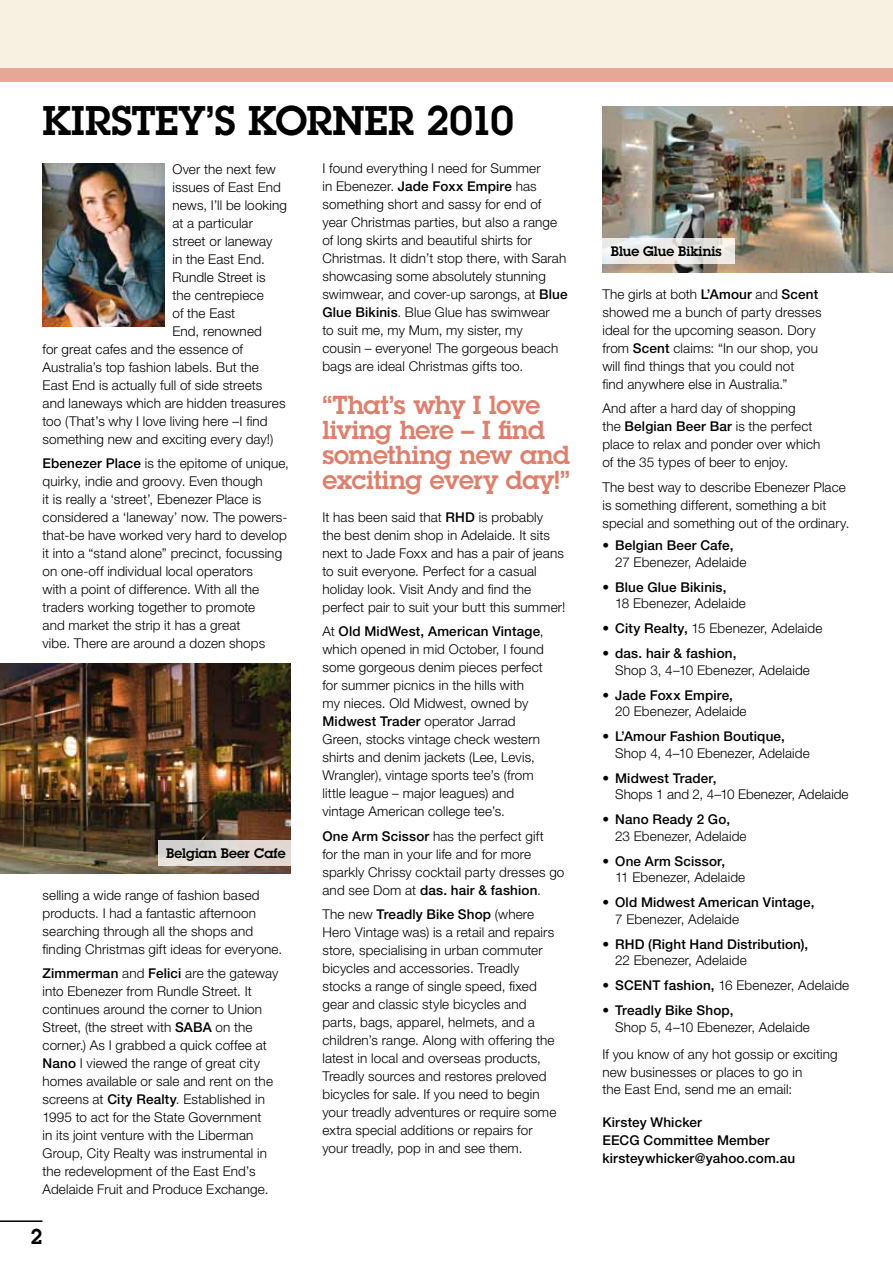
<style>
.page{position:relative;width:893px;height:1263px;background:#fff}
.page>*{position:absolute;margin:0;border:0;box-sizing:border-box;transform-origin:0 0}
.t1{font:600 40.5px "Lubalin Graph Std";letter-spacing:-.005em;color:#000}
.t2{font:600 25.5px/24.8px "Lubalin Graph Std";letter-spacing:-.015em;color:#dd806d}
.t3{font:600 21px "Lubalin Graph Std";color:#000}
.t4{font:300 13.5px/18px "Helvetica Neue LT Std";letter-spacing:.01em;color:#000}
.t5{font:500 13.5px/18px "Helvetica Neue LT Std";letter-spacing:.01em;color:#000}
.t6{font:600 13.5px "Lubalin Graph Std";letter-spacing:.005em;color:#000}
.s1{font-weight:500}
</style>
<div class="page">
<div style="left:0;top:0;width:893px;height:77px;background:#f8f0e1"></div>
<div style="left:0;top:68px;width:893px;height:14px;background:#e7a696"></div>
<img style="left:0;top:663px;width:291px;height:211px">
<img style="left:602px;top:106px;width:291px;height:166px">
<img style="left:43px;top:164px;width:121px;height:162px">
<svg style="left:158px;top:840px;width:133px;height:25px;background:#ded8d4"></svg>
<svg style="left:602px;top:239px;width:133px;height:25px;background:#eae9e7"></svg>
<hr style="left:0;top:1220px;width:43px;height:2px;background:#000">
<h1 class="t1" style="left:43px;top:94px;width:473px">Kirstey’s Korner 2010</h1>
<p class="t4" style="left:173px;top:160px;width:105px">Over the next few</p>
<p class="t4" style="left:173px;top:178px;width:110px">issues of East End</p>
<p class="t4" style="left:173px;top:196px;width:116px">news, I’ll be looking</p>
<p class="t4" style="left:173px;top:214px;width:82px">at a particular</p>
<p class="t4" style="left:173px;top:232px;width:101px">street or laneway</p>
<p class="t4" style="left:173px;top:250px;width:94px">in the East End.</p>
<p class="t4" style="left:173px;top:268px;width:95px">Rundle Street is</p>
<p class="t4" style="left:173px;top:286px;width:93px">the centrepiece</p>
<p class="t4" style="left:173px;top:303px;width:64px">of the East</p>
<p class="t4" style="left:173px;top:321px;width:91px">End, renowned</p>
<p class="t4" style="left:43px;top:339px;width:202px">for great cafes and the essence of</p>
<p class="t4" style="left:43px;top:357px;width:218px">Australia’s top fashion labels. But the</p>
<p class="t4" style="left:43px;top:375px;width:221px">East End is actually full of side streets</p>
<p class="t4" style="left:43px;top:393px;width:245px">and laneways which are hidden treasures</p>
<p class="t4" style="left:43px;top:411px;width:227px">too (That’s why I love living here –I find</p>
<p class="t4" style="left:43px;top:429px;width:232px">something new and exciting every day!)</p>
<p class="t4" style="left:43px;top:454px;width:248px"><span class="s1">Ebenezer Place</span> is the epitome of unique, quirky, indie and groovy. Even though<br>it is really a ‘street’, Ebenezer Place is considered a ‘laneway’ now. The powers&shy;that-be have worked very hard to develop it into a “stand alone” precinct, focussing on one-off individual local operators<br>with a point of difference. With all the traders working together to promote<br>and market the strip it has a great<br>vibe. There are around a dozen shops</p>
<p class="t4" style="left:322px;top:159px;width:247px">I found everything I need for Summer<br>in Ebenezer. <span class="s1">Jade Foxx Empire</span> has something short and sassy for end of year Christmas parties, but also a range of long skirts and beautiful shirts for Christmas. It didn’t stop there, with Sarah showcasing some absolutely stunning swimwear, and cover-up sarongs, at <span class="s1">Blue Glue Bikinis</span>. Blue Glue has swimwear<br>to suit me, my Mum, my sister, my<br>cousin – everyone! The gorgeous beach bags are ideal Christmas gifts too.</p>
<h2 class="t2" style="left:322px;top:392px;width:249px">“That’s why I love living here – I find something new and exciting every day!”</h2>
<p class="t4" style="left:322px;top:508px;width:244px">It has been said that <span class="s1">RHD</span> is probably<br>the best denim shop in Adelaide. It sits next to Jade Foxx and has a pair of jeans to suit everyone. Perfect for a casual holiday look. Visit Andy and find the perfect pair to suit your butt this summer!</p>
<p class="t4" style="left:322px;top:622px;width:223px">At <span class="s1">Old MidWest, American Vintage</span>, which opened in mid October, I found some gorgeous denim pieces perfect for summer picnics in the hills with my nieces. Old Midwest, owned by <span class="s1">Midwest Trader</span> operator Jarrad Green, stocks vintage check western shirts and denim jackets (Lee, Levis, Wrangler), vintage sports tee’s (from little league – major leagues) and vintage American college tee’s.</p>
<p class="t4" style="left:322px;top:826px;width:244px"><span class="s1">One Arm Scissor</span> has the perfect gift<br>for the man in your life and for more sparkly Chrissy cocktail party dresses go and see Dom at <span class="s1">das. hair &amp; fashion</span>.</p>
<p class="t4" style="left:322px;top:905px;width:235px">The new <span class="s1">Treadly Bike Shop</span> (where Hero Vintage was) is a retail and repairs store, specialising in urban commuter bicycles and accessories. Treadly stocks a range of single speed, fixed gear and classic style bicycles and parts, bags, apparel, helmets, and a children’s range. Along with offering the latest in local and overseas products, Treadly sources and restores preloved bicycles for sale. If you need to begin your treadly adventures or require some extra special additions or repairs for your treadly, pop in and see them.</p>
<p class="t6" style="left:166px;top:844px;width:121px">Belgian Beer Cafe</p>
<p class="t4" style="left:43px;top:886px;width:241px">selling a wide range of fashion based products. I had a fantastic afternoon searching through all the shops and finding Christmas gift ideas for everyone.</p>
<p class="t4" style="left:43px;top:964px;width:237px"><span class="s1">Zimmerman</span> and <span class="s1">Felici</span> are the gateway into Ebenezer from Rundle Street. It continues around the corner to Union Street, (the street with <span class="s1">SABA</span> on the corner.) As I grabbed a quick coffee at <span class="s1">Nano</span> I viewed the range of great city homes available or sale and rent on the screens at <span class="s1">City Realty</span>. Established in 1995 to act for the State Government<br>in its joint venture with the Liberman Group, City Realty was instrumental in the redevelopment of the East End’s Adelaide Fruit and Produce Exchange.</p>
<h3 class="t3" style="left:30px;top:1223px;width:14px">2</h3>
<p class="t6" style="left:611px;top:242px;width:112px">Blue Glue Bikinis</p>
<p class="t4" style="left:602px;top:285px;width:221px">The girls at both <span class="s1">L’Amour</span> and <span class="s1">Scent </span>showed me a bunch of party dresses ideal for the upcoming season. Dory from <span class="s1">Scent</span> claims: “In our shop, you will find things that you could not<br>find anywhere else in Australia.”</p>
<p class="t4" style="left:602px;top:399px;width:220px">And after a hard day of shopping<br>the <span class="s1">Belgian Beer Bar</span> is the perfect place to relax and ponder over which of the 35 types of beer to enjoy.</p>
<p class="t4" style="left:602px;top:477px;width:249px">The best way to describe Ebenezer Place is something different, something a bit special and something out of the ordinary.</p>
<p class="t5" style="left:602px;top:536px;width:133px">• Belgian Beer Cafe,</p>
<p class="t4" style="left:615px;top:553px;width:133px">27 Ebenezer, Adelaide</p>
<p class="t5" style="left:602px;top:578px;width:126px">• Blue Glue Bikinis,</p>
<p class="t4" style="left:615px;top:594px;width:132px">18 Ebenezer, Adelaide</p>
<p class="t4" style="left:602px;top:619px;width:221px"><span class="s1">• City Realty,</span> 15 Ebenezer, Adelaide</p>
<p class="t5" style="left:602px;top:644px;width:136px">• das. hair &amp; fashion,</p>
<p class="t4" style="left:615px;top:661px;width:196px">Shop 3, 4–10 Ebenezer, Adelaide</p>
<p class="t5" style="left:602px;top:686px;width:132px">• Jade Foxx Empire,</p>
<p class="t4" style="left:615px;top:702px;width:133px">20 Ebenezer, Adelaide</p>
<p class="t5" style="left:602px;top:727px;width:184px">• L’Amour Fashion Boutique,</p>
<p class="t4" style="left:615px;top:744px;width:196px">Shop 4, 4–10 Ebenezer, Adelaide</p>
<p class="t5" style="left:602px;top:769px;width:116px">• Midwest Trader,</p>
<p class="t4" style="left:615px;top:785px;width:235px">Shops 1 and 2, 4–10 Ebenezer, Adelaide</p>
<p class="t5" style="left:602px;top:810px;width:129px">• Nano Ready 2 Go,</p>
<p class="t4" style="left:615px;top:827px;width:133px">23 Ebenezer, Adelaide</p>
<p class="t5" style="left:602px;top:852px;width:124px">• One Arm Scissor,</p>
<p class="t4" style="left:615px;top:868px;width:132px">11 Ebenezer, Adelaide</p>
<p class="t5" style="left:602px;top:893px;width:214px">• Old Midwest American Vintage,</p>
<p class="t4" style="left:615px;top:910px;width:126px">7 Ebenezer, Adelaide</p>
<p class="t5" style="left:602px;top:935px;width:207px">• RHD (Right Hand Distribution),</p>
<p class="t4" style="left:615px;top:951px;width:133px">22 Ebenezer, Adelaide</p>
<p class="t4" style="left:602px;top:976px;width:248px"><span class="s1">• SCENT fashion,</span> 16 Ebenezer, Adelaide</p>
<p class="t5" style="left:602px;top:1001px;width:133px">• Treadly Bike Shop,</p>
<p class="t4" style="left:602px;top:1014px;width:237px;line-height:26.5px;text-indent:13px">Shop 5, 4–10 Ebenezer, Adelaide<br>If you know of any hot gossip or exciting</p>
<p class="t4" style="left:602px;top:1062px;width:201px">new businesses or places to go in the East End, send me an email:</p>
<p class="t5" style="left:602px;top:1113px;width:194px">Kirstey Whicker<br>EECG Committee Member kirsteywhicker@yahoo.com.au</p>
</div>
